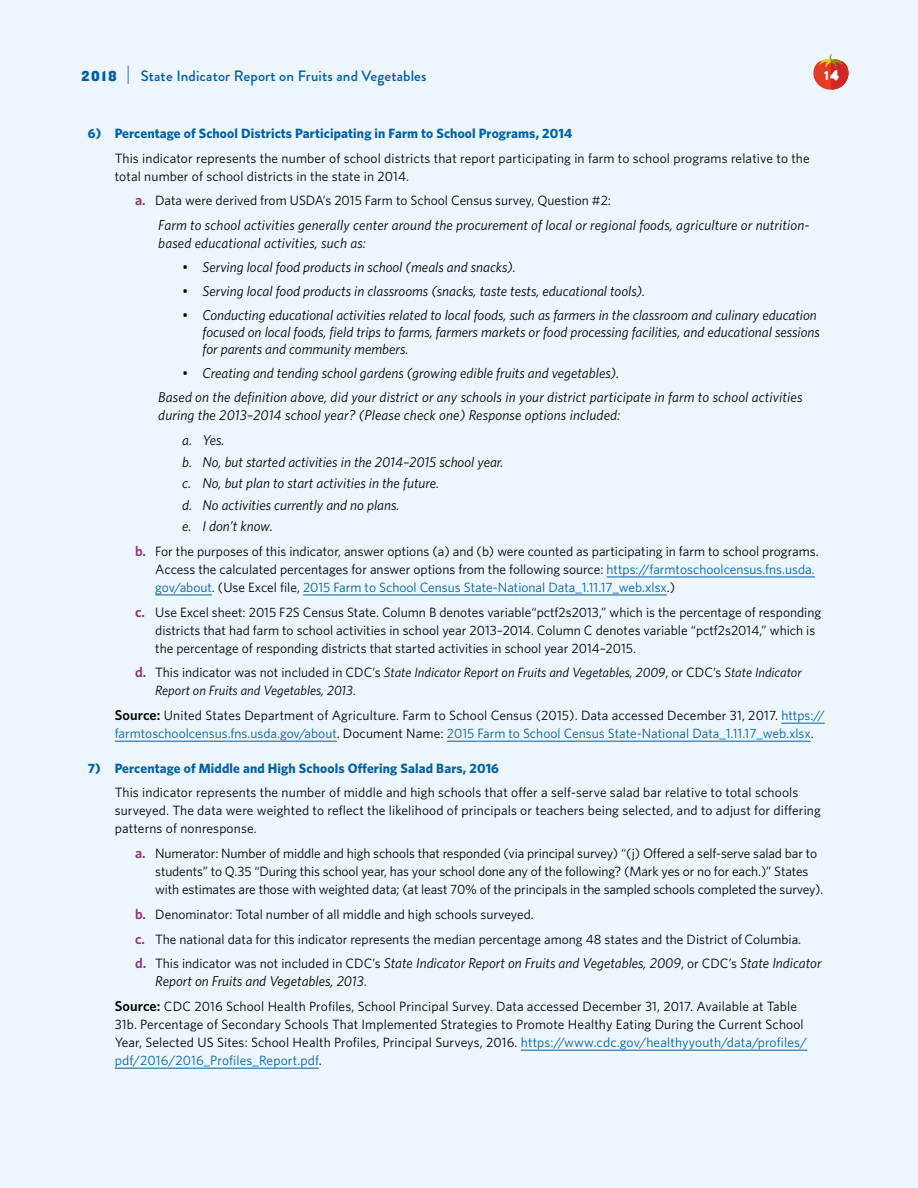
<style>
.page{position:relative;width:918px;height:1188px;background:#edf6fd}
.page>*{position:absolute;margin:0;border:0;box-sizing:border-box;transform-origin:0 0}
.t1{font:500 15px "Brandon Grotesque";letter-spacing:.01em;color:#005daa}
.t2{font:15px "Knockout HTF71 Full Middlewt";color:#005daa}
.t3{font:italic 14.25px/21.5px "Whitney";color:#000}
.t4{font:13.5px/18px "Whitney";color:#000}
.t5{font:italic 13.5px/18px "Whitney";color:#000}
.t6{font:700 13.5px "Whitney";letter-spacing:.01em;color:#0060a9}
.t7{font:900 13.2px "Brandon Grotesque";color:#fff}
.s1{font-weight:600;font-size:14.25px;color:#8f3074}
.s2{color:#0060a9}
.s3{font-weight:600;font-style:normal;font-size:14.25px;color:#8f3074}
.s4{font-style:normal}
.s5{font-weight:600;font-size:14.25px}
.s6{font-weight:600;font-style:normal;color:#8f3074}
.s7{font-style:normal;font-size:13.5px}
</style>
<div class="page">
<svg style="left:127px;top:66px;width:2px;height:18px"></svg>
<svg style="left:813px;top:54px;width:36px;height:36px"></svg>
<hr style="left:607px;top:577px;width:208px;height:1px;background:#0060a9">
<hr style="left:155px;top:595px;width:57px;height:1px;background:#0060a9">
<hr style="left:303px;top:595px;width:364px;height:1px;background:#0060a9">
<hr style="left:781px;top:723px;width:44px;height:1px;background:#0060a9">
<hr style="left:115px;top:741px;width:222px;height:1px;background:#0060a9">
<hr style="left:447px;top:741px;width:364px;height:1px;background:#0060a9">
<hr style="left:521px;top:1050px;width:286px;height:1px;background:#0060a9">
<hr style="left:115px;top:1068px;width:204px;height:1px;background:#0060a9">
<p class="t2" style="left:82px;top:68px;width:37px">2018</p>
<p class="t1" style="left:141px;top:65px;width:287px">State Indicator Report on Fruits and Vegetables</p>
<p class="t7" style="left:824px;top:66px;width:16px">14</p>
<p class="t6" style="left:88px;top:124px;width:486px">6) Percentage of School Districts Participating in Farm to School Programs, 2014</p>
<p class="t4" style="left:115px;top:149px;width:697px">This indicator represents the number of school districts that report participating in farm to school programs relative to the total number of school districts in the state in 2014.</p>
<p class="t4" style="left:135px;top:191px;width:477px"><span class="s1">a.</span> Data were derived from USDA’s 2015 Farm to School Census survey, Question #2:</p>
<p class="t3" style="left:158px;top:216px;width:653px;line-height:18px">Farm to school activities generally center around the procurement of local or regional foods, agriculture or nutrition‑ based educational activities, such as:</p>
<p class="t3" style="left:182px;top:256px;width:335px">• Serving local food products in school (meals and snacks).</p>
<p class="t3" style="left:182px;top:280px;width:464px">• Serving local food products in classrooms (snacks, taste tests, educational tools).</p>
<p class="t3" style="left:202px;top:306px;width:619px;line-height:17.1px;text-indent:-20px">• Conducting educational activities related to local foods, such as farmers in the classroom and culinary education focused on local foods, field trips to farms, farmers markets or food processing facilities, and educational sessions for parents and community members.</p>
<p class="t3" style="left:158px;top:360px;width:646px;line-height:24.8px;text-indent:24px">• Creating and tending school gardens (growing edible fruits and vegetables).<br>Based on the definition above, did your district or any schools in your district participate in farm to school activities</p>
<p class="t3" style="left:182px;top:403px;width:440px;line-height:24.8px;text-indent:-24px">during the 2013–2014 school year? (Please check one) Response options included: a. Yes.</p>
<p class="t3" style="left:182px;top:451px;width:323px">b. No, but started activities in the 2014–2015 school year. c. No, but plan to start activities in the future.<br>d. No activities currently and no plans.<br>e. I don’t know.</p>
<p class="t4" style="left:155px;top:542px;width:665px;text-indent:-20px"><span class="s1">b.</span> For the purposes of this indicator, answer options (a) and (b) were counted as participating in farm to school programs.<br>Access the calculated percentages for answer options from the following source: <span class="s2">https://farmtoschoolcensus.fns.usda. gov/about</span>. (Use Excel file, <span class="s2">2015 Farm to School Census State-National Data_1.11.17_web.xlsx</span>.)</p>
<p class="t4" style="left:155px;top:603px;width:668px;text-indent:-20px"><span class="s1">c.</span> Use Excel sheet: 2015 F2S Census State. Column B denotes variable“pctf2s2013,” which is the percentage of responding districts that had farm to school activities in school year 2013–2014. Column C denotes variable “pctf2s2014,” which is the percentage of responding districts that started activities in school year 2014–2015.</p>
<p class="t5" style="left:155px;top:663px;width:648px;text-indent:-20px"><span class="s3">d.</span> <span class="s4">This indicator was not included in CDC’s</span> State Indicator Report on Fruits and Vegetables, 2009<span class="s4">, or CDC’s</span> State Indicator<br>Report on Fruits and Vegetables, 2013<span class="s4">.</span></p>
<p class="t4" style="left:115px;top:706px;width:712px"><span class="s5">Source:</span> United States Department of Agriculture. Farm to School Census (2015). Data accessed December 31, 2017. <span class="s2">https:// farmtoschoolcensus.fns.usda.gov/about</span>. Document Name: <span class="s2">2015 Farm to School Census State-National Data_1.11.17_web.xlsx</span>.</p>
<p class="t6" style="left:88px;top:759px;width:413px">7) Percentage of Middle and High Schools Offering Salad Bars, 2016</p>
<p class="t4" style="left:115px;top:783px;width:708px">This indicator represents the number of middle and high schools that offer a self-serve salad bar relative to total schools surveyed. The data were weighted to reflect the likelihood of principals or teachers being selected, and to adjust for differing patterns of nonresponse.</p>
<p class="t4" style="left:155px;top:844px;width:670px;text-indent:-20px"><span class="s1">a.</span> Numerator: Number of middle and high schools that responded (via principal survey) “(j) Offered a self-serve salad bar to students” to Q.35 “During this school year, has your school done any of the following? (Mark yes or no for each.)” States with estimates are those with weighted data; (at least 70% of the principals in the sampled schools completed the survey).</p>
<p class="t4" style="left:135px;top:902px;width:668px;line-height:24.8px"><span class="s1">b.</span> Denominator: Total number of all middle and high schools surveyed.<br><span class="s1">c.</span> The national data for this indicator represents the median percentage among 48 states and the District of Columbia.</p>
<p class="t3" style="left:155px;top:954px;width:668px;line-height:18px;text-indent:-20px"><span class="s6">d.</span> <span class="s7">This indicator was not included in CDC’s</span> State Indicator Report on Fruits and Vegetables, 2009<span class="s7">, or CDC’s</span> State Indicator<br>Report on Fruits and Vegetables, 2013<span class="s7">.</span></p>
<p class="t4" style="left:115px;top:997px;width:694px"><span class="s5">Source:</span> CDC 2016 School Health Profiles, School Principal Survey. Data accessed December 31, 2017. Available at Table 31b. Percentage of Secondary Schools That Implemented Strategies to Promote Healthy Eating During the Current School Year, Selected US Sites: School Health Profiles, Principal Surveys, 2016. <span class="s2">https://www.cdc.gov/healthyyouth/data/profiles/ pdf/2016/2016_Profiles_Report.pdf</span>.</p>
</div>
